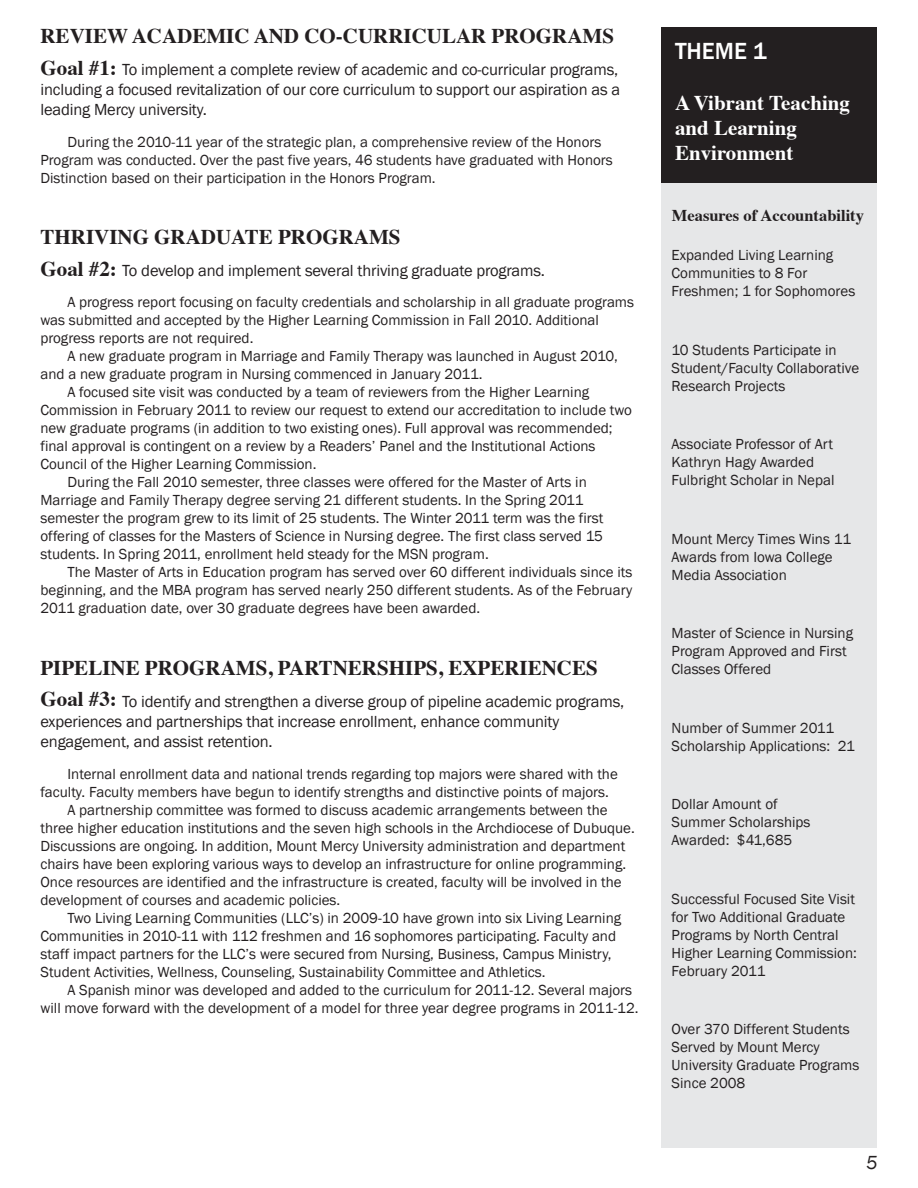
<style>
.page{position:relative;width:918px;height:1188px;background:#fff}
.page>*{position:absolute;margin:0;border:0;box-sizing:border-box;transform-origin:0 0}
.t1{font:500 24px "Franklin Gothic";color:#fff}
.t2{font:700 21px "Times";color:#231f20}
.t3{font:700 21px/25.2px "Times";color:#fff}
.t4{font:italic 19.5px "Franklin Gothic";color:#231f20}
.t5{font:16.5px/20.2px "Franklin Gothic";letter-spacing:-.01em;color:#231f20;text-align:justify}
.t6{font:700 16.5px "Times";color:#231f20}
.t7{font:15px/18px "Franklin Gothic";color:#231f20}
.s1{font-family:"Times";font-weight:700;font-size:21px}
</style>
<div class="page">
<div style="left:662px;top:170px;width:216px;height:978px;background:#e6e7e8"></div>
<div style="left:662px;top:27px;width:215px;height:155px;background:#231f20"></div>
<h2 class="t2" style="left:40px;top:16px;width:575px">REVIEW ACADEMIC AND CO-CURRICULAR PROGRAMS</h2>
<p class="t5" style="left:40px;top:59px;width:581px"><span class="s1">Goal #1:</span> To implement a complete review of academic and co-curricular programs, including a focused revitalization of our core curriculum to support our aspiration as a leading Mercy university.</p>
<p class="t7" style="left:40px;top:133px;width:574px;text-indent:27px">During the 2010-11 year of the strategic plan, a comprehensive review of the Honors<br>Program was conducted. Over the past five years, 46 students have graduated with Honors<br>Distinction based on their participation in the Honors Program.</p>
<h2 class="t2" style="left:40px;top:217px;width:362px">THRIVING GRADUATE PROGRAMS</h2>
<p class="t5" style="left:40px;top:261px;width:506px"><span class="s1">Goal #2:</span> To develop and implement several thriving graduate programs.</p>
<p class="t7" style="left:40px;top:294px;width:595px;text-indent:27px">A progress report focusing on faculty credentials and scholarship in all graduate programs was submitted and accepted by the Higher Learning Commission in Fall 2010. Additional progress reports are not required.</p>
<p class="t7" style="left:68px;top:348px;width:552px">A new graduate program in Marriage and Family Therapy was launched in August 2010,</p>
<p class="t7" style="left:40px;top:366px;width:443px">and a new graduate program in Nursing commenced in January 2011.</p>
<p class="t7" style="left:68px;top:384px;width:523px">A focused site visit was conducted by a team of reviewers from the Higher Learning</p>
<p class="t7" style="left:40px;top:402px;width:593px">Commission in February 2011 to review our request to extend our accreditation to include two</p>
<p class="t7" style="left:40px;top:420px;width:574px">new graduate programs (in addition to two existing ones). Full approval was recommended;</p>
<p class="t7" style="left:40px;top:438px;width:557px">final approval is contingent on a review by a Readers’ Panel and the Institutional Actions</p>
<p class="t7" style="left:40px;top:456px;width:278px">Council of the Higher Learning Commission.</p>
<p class="t7" style="left:68px;top:474px;width:521px">During the Fall 2010 semester, three classes were offered for the Master of Arts in</p>
<p class="t7" style="left:40px;top:492px;width:545px">Marriage and Family Therapy degree serving 21 different students. In the Spring 2011</p>
<p class="t7" style="left:40px;top:510px;width:565px">semester the program grew to its limit of 25 students. The Winter 2011 term was the first</p>
<p class="t7" style="left:40px;top:528px;width:564px">offering of classes for the Masters of Science in Nursing degree. The first class served 15</p>
<p class="t7" style="left:40px;top:546px;width:450px">students. In Spring 2011, enrollment held steady for the MSN program.</p>
<p class="t7" style="left:68px;top:564px;width:566px">The Master of Arts in Education program has served over 60 different individuals since its</p>
<p class="t7" style="left:40px;top:582px;width:593px">beginning, and the MBA program has served nearly 250 different students. As of the February</p>
<p class="t7" style="left:40px;top:600px;width:441px">2011 graduation date, over 30 graduate degrees have been awarded.</p>
<h2 class="t2" style="left:40px;top:647px;width:559px">PIPELINE PROGRAMS, PARTNERSHIPS, EXPERIENCES</h2>
<p class="t5" style="left:40px;top:691px;width:585px;text-align:left"><span class="s1">Goal #3:</span> To identify and strengthen a diverse group of pipeline academic programs, experiences and partnerships that increase enrollment, enhance community engagement, and assist retention.</p>
<p class="t7" style="left:68px;top:765px;width:552px">Internal enrollment data and national trends regarding top majors were shared with the</p>
<p class="t7" style="left:40px;top:783px;width:570px">faculty. Faculty members have begun to identify strengths and distinctive points of majors.</p>
<p class="t7" style="left:68px;top:801px;width:542px">A partnership committee was formed to discuss academic arrangements between the</p>
<p class="t7" style="left:40px;top:819px;width:596px">three higher education institutions and the seven high schools in the Archdiocese of Dubuque.</p>
<p class="t7" style="left:40px;top:837px;width:586px">Discussions are ongoing. In addition, Mount Mercy University administration and department</p>
<p class="t7" style="left:40px;top:855px;width:587px">chairs have been exploring various ways to develop an infrastructure for online programming.</p>
<p class="t7" style="left:40px;top:873px;width:583px">Once resources are identified and the infrastructure is created, faculty will be involved in the</p>
<p class="t7" style="left:40px;top:891px;width:301px">development of courses and academic policies.</p>
<p class="t7" style="left:68px;top:909px;width:555px">Two Living Learning Communities (LLC’s) in 2009-10 have grown into six Living Learning</p>
<p class="t7" style="left:40px;top:927px;width:577px">Communities in 2010-11 with 112 freshmen and 16 sophomores participating. Faculty and</p>
<p class="t7" style="left:40px;top:945px;width:573px">staff impact partners for the LLC’s were secured from Nursing, Business, Campus Ministry,</p>
<p class="t7" style="left:40px;top:963px;width:507px">Student Activities, Wellness, Counseling, Sustainability Committee and Athletics.</p>
<p class="t7" style="left:68px;top:981px;width:566px">A Spanish minor was developed and added to the curriculum for 2011-12. Several majors</p>
<p class="t7" style="left:40px;top:999px;width:600px">will move forward with the development of a model for three year degree programs in 2011-12.</p>
<h1 class="t1" style="left:675px;top:36px;width:94px">THEME 1</h1>
<h2 class="t3" style="left:675px;top:88px;width:177px">A Vibrant Teaching and Learning<br>Environment</h2>
<p class="t6" style="left:672px;top:200px;width:194px">Measures of Accountability</p>
<p class="t7" style="left:672px;top:247px;width:185px">Expanded Living Learning<br>Communities to 8 For<br>Freshmen; 1 for Sophomores</p>
<p class="t7" style="left:672px;top:341px;width:189px">10 Students Participate in<br>Student/Faculty Collaborative<br>Research Projects</p>
<p class="t7" style="left:672px;top:436px;width:164px">Associate Professor of Art<br>Kathryn Hagy Awarded<br>Fulbright Scholar in Nepal</p>
<p class="t7" style="left:672px;top:530px;width:181px">Mount Mercy Times Wins 11<br>Awards from Iowa College<br>Media Association</p>
<p class="t7" style="left:672px;top:625px;width:183px">Master of Science in Nursing<br>Program Approved and First<br>Classes Offered</p>
<p class="t7" style="left:672px;top:719px;width:185px">Number of Summer 2011<br>Scholarship Applications: 21</p>
<p class="t7" style="left:672px;top:796px;width:140px">Dollar Amount of<br>Summer Scholarships<br>Awarded: $41,685</p>
<p class="t7" style="left:672px;top:890px;width:187px">Successful Focused Site Visit for Two Additional Graduate<br>Programs by North Central<br>Higher Learning Commission:<br>February 2011</p>
<p class="t7" style="left:672px;top:1021px;width:189px">Over 370 Different Students<br>Served by Mount Mercy<br>University Graduate Programs<br>Since 2008</p>
<h3 class="t4" style="left:866px;top:1150px;width:13px">5</h3>
</div>
